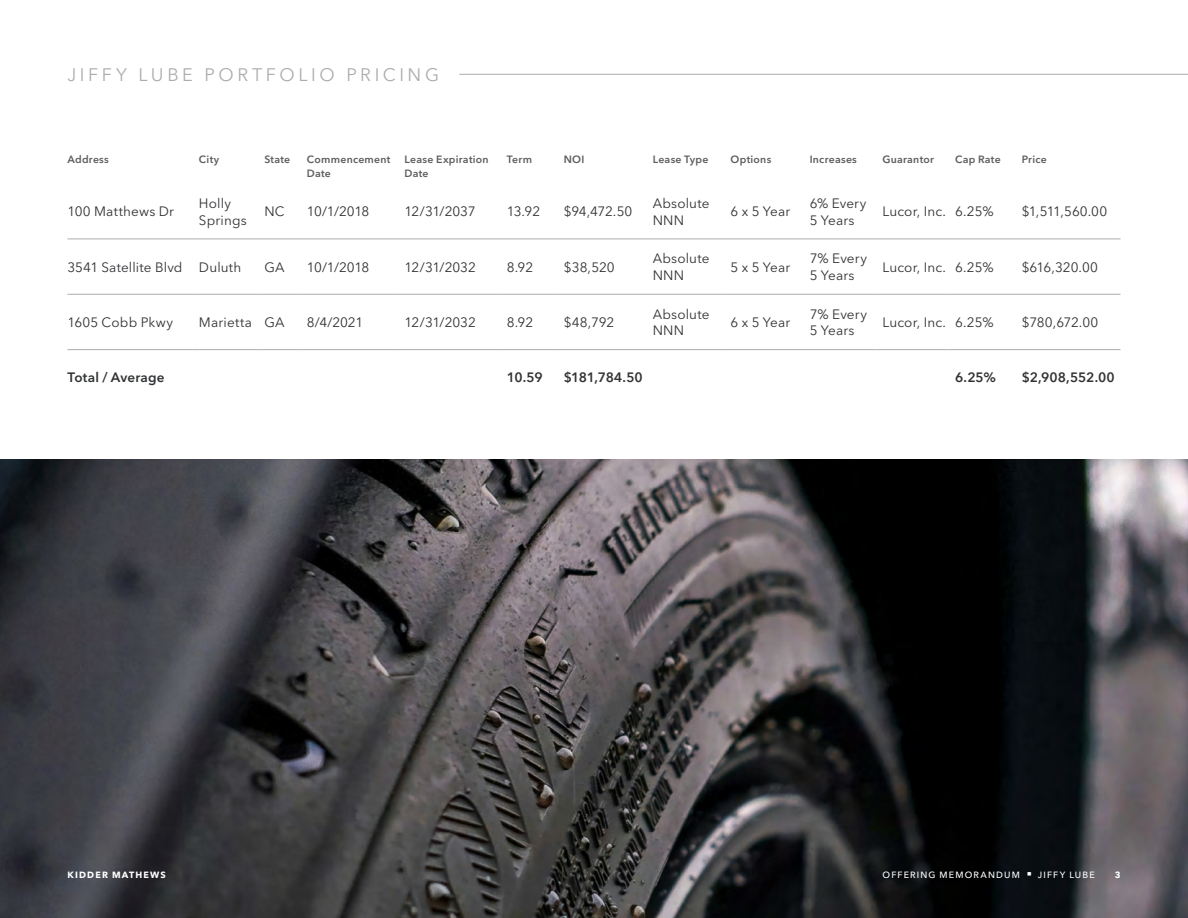
<style>
.page{position:relative;width:1188px;height:918px;background:#fff}
.page>*{position:absolute;margin:0;border:0;box-sizing:border-box;transform-origin:0 0}
.Section_Identifier{font:18px "Avenir Next LT Pro";letter-spacing:.2em;color:#afabac}
.Table_Input_-_Charco{font:13.5px/16.5px "Avenir Next LT Pro";letter-spacing:.01em;color:#313234}
.Table_Input_Emphasis{font:600 13.5px "Avenir Next LT Pro";color:#313234}
.Table_Descriptor_-_A{font:600 10.5px/13.5px "Avenir Next LT Pro";letter-spacing:.025em;color:#5e5d5d}
.t1{font:500 9px "Avenir Next LT Pro";letter-spacing:.13em;color:#fff}
.t2{font:700 9px "Avenir Next LT Pro";letter-spacing:.13em;color:#fff}
</style>
<div class="page">
<hr style="left:68px;top:239px;width:124px;height:1px;background:#afabac">
<hr style="left:192px;top:239px;width:66px;height:1px;background:#afabac">
<hr style="left:258px;top:239px;width:42px;height:1px;background:#afabac">
<hr style="left:300px;top:239px;width:98px;height:1px;background:#afabac">
<hr style="left:398px;top:239px;width:102px;height:1px;background:#afabac">
<hr style="left:500px;top:239px;width:57px;height:1px;background:#afabac">
<hr style="left:557px;top:239px;width:89px;height:1px;background:#afabac">
<hr style="left:646px;top:239px;width:78px;height:1px;background:#afabac">
<hr style="left:724px;top:239px;width:79px;height:1px;background:#afabac">
<hr style="left:803px;top:239px;width:73px;height:1px;background:#afabac">
<hr style="left:876px;top:239px;width:72px;height:1px;background:#afabac">
<hr style="left:948px;top:239px;width:67px;height:1px;background:#afabac">
<hr style="left:1015px;top:239px;width:106px;height:1px;background:#afabac">
<hr style="left:68px;top:294px;width:124px;height:1px;background:#afabac">
<hr style="left:192px;top:294px;width:66px;height:1px;background:#afabac">
<hr style="left:258px;top:294px;width:42px;height:1px;background:#afabac">
<hr style="left:300px;top:294px;width:98px;height:1px;background:#afabac">
<hr style="left:398px;top:294px;width:102px;height:1px;background:#afabac">
<hr style="left:500px;top:294px;width:57px;height:1px;background:#afabac">
<hr style="left:557px;top:294px;width:89px;height:1px;background:#afabac">
<hr style="left:646px;top:294px;width:78px;height:1px;background:#afabac">
<hr style="left:724px;top:294px;width:79px;height:1px;background:#afabac">
<hr style="left:803px;top:294px;width:73px;height:1px;background:#afabac">
<hr style="left:876px;top:294px;width:72px;height:1px;background:#afabac">
<hr style="left:948px;top:294px;width:67px;height:1px;background:#afabac">
<hr style="left:1015px;top:294px;width:106px;height:1px;background:#afabac">
<hr style="left:68px;top:349px;width:124px;height:1px;background:#afabac">
<hr style="left:192px;top:349px;width:66px;height:1px;background:#afabac">
<hr style="left:258px;top:349px;width:42px;height:1px;background:#afabac">
<hr style="left:300px;top:349px;width:98px;height:1px;background:#afabac">
<hr style="left:398px;top:349px;width:102px;height:1px;background:#afabac">
<hr style="left:500px;top:349px;width:57px;height:1px;background:#afabac">
<hr style="left:557px;top:349px;width:89px;height:1px;background:#afabac">
<hr style="left:646px;top:349px;width:78px;height:1px;background:#afabac">
<hr style="left:724px;top:349px;width:79px;height:1px;background:#afabac">
<hr style="left:803px;top:349px;width:73px;height:1px;background:#afabac">
<hr style="left:876px;top:349px;width:72px;height:1px;background:#afabac">
<hr style="left:948px;top:349px;width:67px;height:1px;background:#afabac">
<hr style="left:1015px;top:349px;width:106px;height:1px;background:#afabac">
<img style="left:0;top:459px;width:1188px;height:459px">
<hr style="left:459px;top:74px;width:729px;height:1px;background:#afabac">
<p class="Section_Identifier" style="left:68px;top:64px;width:373px">JIFFY LUBE PORTFOLIO PRICING</p>
<p class="Table_Descriptor_-_A" style="left:68px;top:153px;width:43px">Address</p>
<p class="Table_Descriptor_-_A" style="left:199px;top:153px;width:22px">City</p>
<p class="Table_Descriptor_-_A" style="left:264px;top:153px;width:27px">State</p>
<p class="Table_Descriptor_-_A" style="left:307px;top:153px;width:85px">Commencement<br>Date</p>
<p class="Table_Descriptor_-_A" style="left:405px;top:153px;width:86px">Lease Expiration<br>Date</p>
<p class="Table_Descriptor_-_A" style="left:507px;top:153px;width:27px">Term</p>
<p class="Table_Descriptor_-_A" style="left:564px;top:153px;width:22px">NOI</p>
<p class="Table_Descriptor_-_A" style="left:653px;top:153px;width:57px">Lease Type</p>
<p class="Table_Descriptor_-_A" style="left:731px;top:153px;width:42px">Options</p>
<p class="Table_Descriptor_-_A" style="left:810px;top:153px;width:49px">Increases</p>
<p class="Table_Descriptor_-_A" style="left:882px;top:153px;width:53px">Guarantor</p>
<p class="Table_Descriptor_-_A" style="left:955px;top:153px;width:47px">Cap Rate</p>
<p class="Table_Descriptor_-_A" style="left:1022px;top:153px;width:26px">Price</p>
<p class="Table_Input_-_Charco" style="left:68px;top:203px;width:108px">100 Matthews Dr</p>
<p class="Table_Input_-_Charco" style="left:199px;top:195px;width:49px">Holly<br>Springs</p>
<p class="Table_Input_-_Charco" style="left:264px;top:203px;width:22px">NC</p>
<p class="Table_Input_-_Charco" style="left:307px;top:203px;width:64px">10/1/2018</p>
<p class="Table_Input_-_Charco" style="left:405px;top:203px;width:73px">12/31/2037</p>
<p class="Table_Input_-_Charco" style="left:507px;top:203px;width:35px">13.92</p>
<p class="Table_Input_-_Charco" style="left:564px;top:203px;width:70px">$94,472.50</p>
<p class="Table_Input_-_Charco" style="left:653px;top:195px;width:58px">Absolute<br>NNN</p>
<p class="Table_Input_-_Charco" style="left:731px;top:203px;width:61px">6 x 5 Year</p>
<p class="Table_Input_-_Charco" style="left:810px;top:195px;width:58px">6% Every<br>5 Years</p>
<p class="Table_Input_-_Charco" style="left:882px;top:203px;width:65px">Lucor, Inc.</p>
<p class="Table_Input_-_Charco" style="left:955px;top:203px;width:40px">6.25%</p>
<p class="Table_Input_-_Charco" style="left:1022px;top:203px;width:87px">$1,511,560.00</p>
<p class="Table_Input_-_Charco" style="left:68px;top:259px;width:117px">3541 Satellite Blvd</p>
<p class="Table_Input_-_Charco" style="left:199px;top:259px;width:44px">Duluth</p>
<p class="Table_Input_-_Charco" style="left:264px;top:259px;width:22px">GA</p>
<p class="Table_Input_-_Charco" style="left:307px;top:259px;width:64px">10/1/2018</p>
<p class="Table_Input_-_Charco" style="left:405px;top:259px;width:73px">12/31/2032</p>
<p class="Table_Input_-_Charco" style="left:507px;top:259px;width:28px">8.92</p>
<p class="Table_Input_-_Charco" style="left:564px;top:259px;width:52px">$38,520</p>
<p class="Table_Input_-_Charco" style="left:653px;top:250px;width:58px">Absolute<br>NNN</p>
<p class="Table_Input_-_Charco" style="left:731px;top:259px;width:61px">5 x 5 Year</p>
<p class="Table_Input_-_Charco" style="left:810px;top:250px;width:59px">7% Every<br>5 Years</p>
<p class="Table_Input_-_Charco" style="left:882px;top:259px;width:65px">Lucor, Inc.</p>
<p class="Table_Input_-_Charco" style="left:955px;top:259px;width:40px">6.25%</p>
<p class="Table_Input_-_Charco" style="left:1022px;top:259px;width:78px">$616,320.00</p>
<p class="Table_Input_-_Charco" style="left:68px;top:314px;width:107px">1605 Cobb Pkwy</p>
<p class="Table_Input_-_Charco" style="left:199px;top:314px;width:54px">Marietta</p>
<p class="Table_Input_-_Charco" style="left:264px;top:314px;width:22px">GA</p>
<p class="Table_Input_-_Charco" style="left:307px;top:314px;width:58px">8/4/2021</p>
<p class="Table_Input_-_Charco" style="left:405px;top:314px;width:73px">12/31/2032</p>
<p class="Table_Input_-_Charco" style="left:507px;top:314px;width:28px">8.92</p>
<p class="Table_Input_-_Charco" style="left:564px;top:314px;width:52px">$48,792</p>
<p class="Table_Input_-_Charco" style="left:653px;top:306px;width:58px">Absolute<br>NNN</p>
<p class="Table_Input_-_Charco" style="left:731px;top:314px;width:61px">6 x 5 Year</p>
<p class="Table_Input_-_Charco" style="left:810px;top:306px;width:59px">7% Every<br>5 Years</p>
<p class="Table_Input_-_Charco" style="left:882px;top:314px;width:65px">Lucor, Inc.</p>
<p class="Table_Input_-_Charco" style="left:955px;top:314px;width:40px">6.25%</p>
<p class="Table_Input_-_Charco" style="left:1022px;top:314px;width:78px">$780,672.00</p>
<p class="Table_Input_Emphasis" style="left:68px;top:370px;width:99px">Total / Average</p>
<p class="Table_Input_Emphasis" style="left:507px;top:370px;width:37px">10.59</p>
<p class="Table_Input_Emphasis" style="left:564px;top:370px;width:80px">$181,784.50</p>
<p class="Table_Input_Emphasis" style="left:955px;top:370px;width:43px">6.25%</p>
<p class="Table_Input_Emphasis" style="left:1022px;top:370px;width:95px">$2,908,552.00</p>
<p class="t2" style="left:68px;top:869px;width:100px">KIDDER MATHEWS</p>
<p class="t1" style="left:883px;top:869px;width:214px">OFFERING MEMORANDUM ■ JIFFY LUBE</p>
<p class="t2" style="left:1115px;top:869px;width:7px">3</p>
</div>
